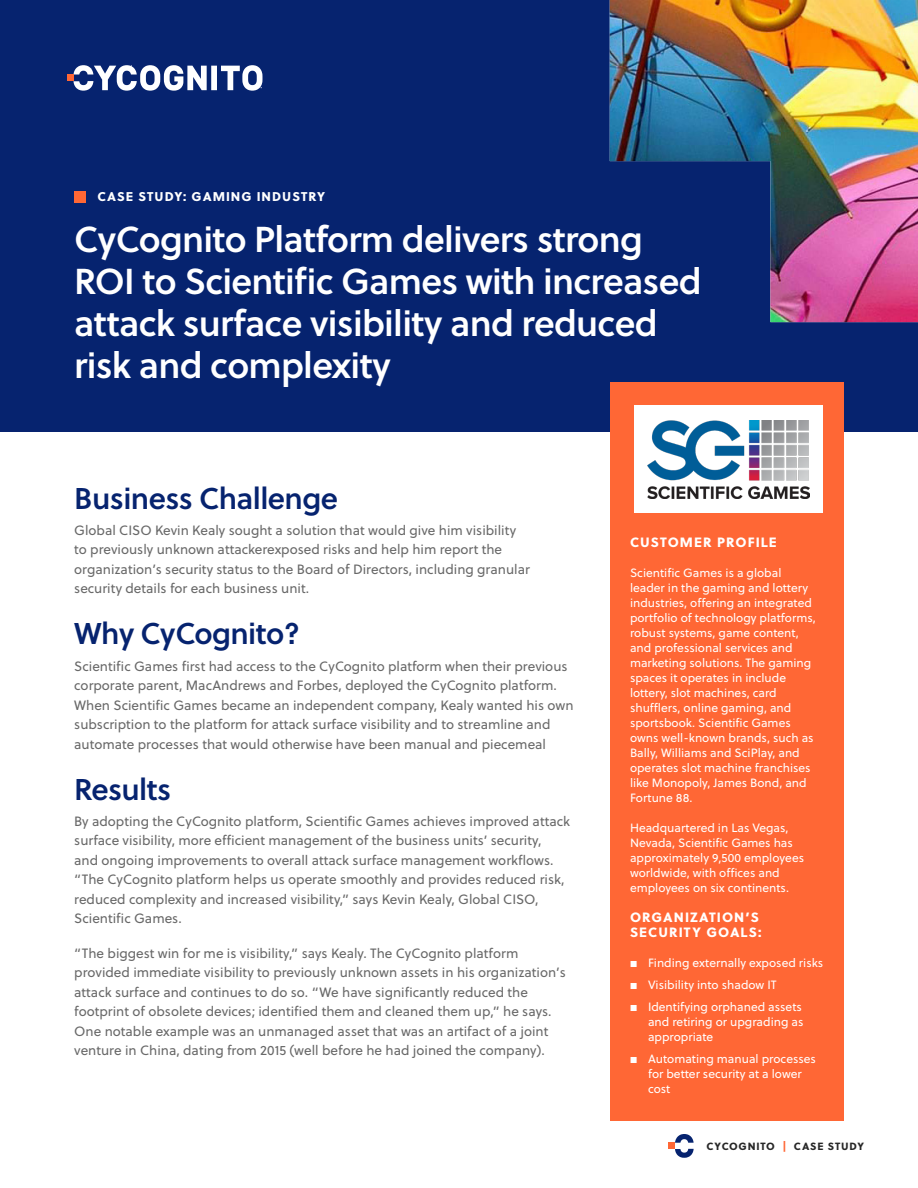
<style>
.page{position:relative;width:918px;height:1188px;background:#fff}
.page>*{position:absolute;margin:0;border:0;box-sizing:border-box;transform-origin:0 0}
.t1{font:36px/42px "Soleil Sb";letter-spacing:-.02em;color:#fff}
.t2{font:30px "Soleil Sb";letter-spacing:-.02em;color:#06236f}
.Body{font:13.5px/19.5px "Soleil";color:#686868}
.Sidebar_Header{font:13.5px/15px "Soleil Xb";letter-spacing:.08em;color:#fff}
.t3{font:12.75px "Soleil Xb";letter-spacing:.08em;color:#fff}
.Sidebar_copy{font:12px/15px "Soleil";color:#fff}
.t4{font:10.5px "Soleil Xb";letter-spacing:.08em;color:#272727}
.s1{color:#ff6735}
</style>
<div class="page">
<div style="left:0;top:0;width:918px;height:432px;background:#06236f"></div>
<svg style="left:74px;top:65px;width:188px;height:26px"></svg>
<div style="left:67px;top:75px;width:7px;height:6px;background:#ff6735"></div>
<img style="left:610px;top:0;width:308px;height:322px">
<svg style="left:669px;top:1134px;width:25px;height:24px"></svg>
<div style="left:610px;top:382px;width:234px;height:738px;background:#ff6735"></div>
<div style="left:74px;top:191px;width:12px;height:11px;background:#ff6735"></div>
<div style="left:634px;top:405px;width:190px;height:108px;background:#fff"></div>
<img style="left:647px;top:421px;width:162px;height:78px">
<p class="t3" style="left:97px;top:187px;width:229px">CASE STUDY: GAMING INDUSTRY</p>
<p class="t1" style="left:74px;top:217px;width:629px">CyCognito Platform delivers strong ROI to Scientific Games with increased attack surface visibility and reduced risk and complexity</p>
<h1 class="t2" style="left:74px;top:475px;width:265px">Business Challenge</h1>
<p class="Body" style="left:74px;top:520px;width:457px">Global CISO Kevin Kealy sought a solution that would give him visibility to previously unknown attackerexposed risks and help him report the organization’s security status to the Board of Directors, including granular security details for each business unit.</p>
<h1 class="t2" style="left:74px;top:611px;width:227px">Why CyCognito?</h1>
<p class="Body" style="left:74px;top:656px;width:501px">Scientific Games first had access to the CyCognito platform when their previous corporate parent, MacAndrews and Forbes, deployed the CyCognito platform.<br>When Scientific Games became an independent company, Kealy wanted his own subscription to the platform for attack surface visibility and to streamline and automate processes that would otherwise have been manual and piecemeal</p>
<h1 class="t2" style="left:74px;top:766px;width:98px">Results</h1>
<p class="Body" style="left:74px;top:811px;width:497px">By adopting the CyCognito platform, Scientific Games achieves improved attack surface visibility, more efficient management of the business units’ security,<br>and ongoing improvements to overall attack surface management workflows. “The CyCognito platform helps us operate smoothly and provides reduced risk, reduced complexity and increased visibility,” says Kevin Kealy, Global CISO, Scientific Games.</p>
<p class="Body" style="left:74px;top:943px;width:493px">“The biggest win for me is visibility,” says Kealy. The CyCognito platform provided immediate visibility to previously unknown assets in his organization’s attack surface and continues to do so. “We have significantly reduced the footprint of obsolete devices; identified them and cleaned them up,” he says.<br>One notable example was an unmanaged asset that was an artifact of a joint venture in China, dating from 2015 (well before he had joined the company).</p>
<p class="Sidebar_Header" style="left:630px;top:534px;width:148px">CUSTOMER PROFILE</p>
<p class="Sidebar_copy" style="left:630px;top:565px;width:187px">Scientific Games is a global leader in the gaming and lottery industries, offering an integrated portfolio of technology platforms, robust systems, game content, and professional services and marketing solutions. The gaming spaces it operates in include lottery, slot machines, card shufflers, online gaming, and sportsbook. Scientific Games owns well-known brands, such as<br>Bally, Williams and SciPlay, and operates slot machine franchises like Monopoly, James Bond, and<br>Fortune 88.</p>
<p class="Sidebar_copy" style="left:630px;top:820px;width:176px">Headquartered in Las Vegas,<br>Nevada, Scientific Games has approximately 9,500 employees worldwide, with offices and employees on six continents.</p>
<p class="Sidebar_Header" style="left:630px;top:909px;width:133px">ORGANIZATION’S<br>SECURITY GOALS:</p>
<p class="Sidebar_copy" style="left:648px;top:955px;width:177px">Finding externally exposed risks</p>
<p class="Sidebar_copy" style="left:648px;top:977px;width:130px">Visibility into shadow IT</p>
<p class="Sidebar_copy" style="left:648px;top:999px;width:157px">Identifying orphaned assets and retiring or upgrading as appropriate</p>
<p class="Sidebar_copy" style="left:648px;top:1051px;width:170px">Automating manual processes for better security at a lower cost</p>
<p class="t4" style="left:706px;top:1138px;width:159px">CYCOGNITO <span class="s1">|</span> CASE STUDY</p>
</div>
